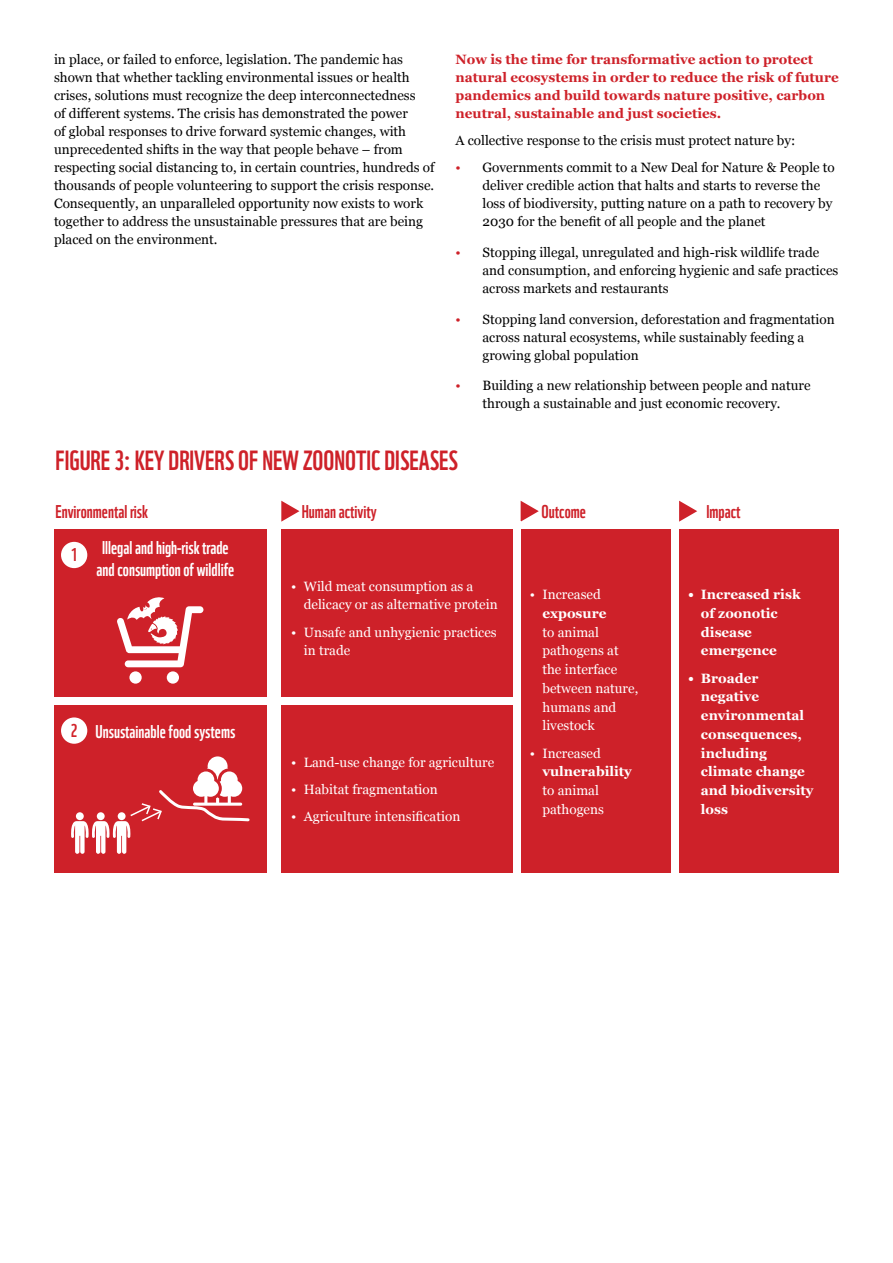
<style>
.page{position:relative;width:893px;height:1263px;background:#fff}
.page>*{position:absolute;margin:0;border:0;box-sizing:border-box;transform-origin:0 0}
.t1{font:27px "WWF";color:#ce2129}
.t2{font:18px/22px "WWF";color:#fff;text-align:center}
.t3{font:18px "WWF";color:#ce2129}
.t4{font:13.5px/18px "Georgia";color:#000}
.t5{font:13.5px/18.8px "Georgia";color:#fff}
.t6{font:700 13.5px/18px "Georgia";color:#ce2129}
.t7{font:700 13.5px/18.8px "Georgia";color:#fff}
.s1{color:#ce2129}
.s2{color:#d2232a}
</style>
<div class="page">
<div style="left:54px;top:530px;width:212px;height:343px;background:#ce2129"></div>
<svg style="left:129px;top:671px;width:13px;height:13px"></svg>
<div style="left:167px;top:671px;width:12px;height:13px;background:#fff;border-radius:50%"></div>
<svg style="left:117px;top:597px;width:86px;height:70px"></svg>
<div style="left:61px;top:542px;width:26px;height:26px;background:#fff;border-radius:50%"></div>
<div style="left:61px;top:717px;width:26px;height:27px;background:#fff;border-radius:50%"></div>
<div style="left:281px;top:530px;width:558px;height:343px;background:#ce2129"></div>
<svg style="left:71px;top:756px;width:179px;height:98px"></svg>
<svg style="left:281px;top:501px;width:18px;height:21px"></svg>
<svg style="left:521px;top:501px;width:18px;height:21px"></svg>
<svg style="left:679px;top:501px;width:18px;height:21px"></svg>
<div style="left:54px;top:697px;width:463px;height:8px;background:#fff"></div>
<div style="left:513px;top:522px;width:8px;height:351px;background:#fff"></div>
<div style="left:671px;top:522px;width:8px;height:351px;background:#fff"></div>
<p class="t4" style="left:54px;top:50px;width:382px">in place, or failed to enforce, legislation. The pandemic has shown that whether tackling environmental issues or health crises, solutions must recognize the deep interconnectedness<br>of different systems. The crisis has demonstrated the power<br>of global responses to drive forward systemic changes, with unprecedented shifts in the way that people behave – from respecting social distancing to, in certain countries, hundreds of thousands of people volunteering to support the crisis response.<br>Consequently, an unparalleled opportunity now exists to work together to address the unsustainable pressures that are being placed on the environment.</p>
<p class="t6" style="left:455px;top:50px;width:385px">Now is the time for transformative action to protect natural ecosystems in order to reduce the risk of future pandemics and build towards nature positive, carbon neutral, sustainable and just societies.</p>
<p class="t4" style="left:455px;top:131px;width:341px">A collective response to the crisis must protect nature by:</p>
<p class="t4" style="left:482px;top:158px;width:354px;text-indent:-27px"><span class="s1">•</span> Governments commit to a New Deal for Nature &amp; People to deliver credible action that halts and starts to reverse the loss of biodiversity, putting nature on a path to recovery by 2030 for the benefit of all people and the planet</p>
<p class="t4" style="left:482px;top:243px;width:357px;text-indent:-27px"><span class="s1">•</span> Stopping illegal, unregulated and high-risk wildlife trade and consumption, and enforcing hygienic and safe practices across markets and restaurants</p>
<p class="t4" style="left:482px;top:309px;width:354px;text-indent:-27px"><span class="s1">•</span> Stopping land conversion, deforestation and fragmentation across natural ecosystems, while sustainably feeding a growing global population</p>
<p class="t4" style="left:455px;top:376px;width:357px;text-align:center"><span class="s1">•</span> Building a new relationship between people and nature through a sustainable and just economic recovery.</p>
<h1 class="t1" style="left:56px;top:439px;width:404px">FIGURE 3: KEY DRIVERS OF NEW ZOONOTIC DISEASES</h1>
<h2 class="t3" style="left:56px;top:497px;width:94px">Environmental risk</h2>
<h2 class="t3" style="left:302px;top:497px;width:76px">Human activity</h2>
<h2 class="t3" style="left:542px;top:497px;width:46px">Outcome</h2>
<h2 class="t3" style="left:706px;top:497px;width:36px">Impact</h2>
<h2 class="t2" style="left:97px;top:535px;width:139px">Illegal and high-risk trade and consumption of wildlife</h2>
<p class="t5" style="left:304px;top:576px;width:195px;text-indent:-13px">• Wild meat consumption as a delicacy or as alternative protein</p>
<p class="t5" style="left:304px;top:622px;width:194px;text-indent:-13px">• Unsafe and unhygienic practices in trade</p>
<h2 class="t3" style="left:71px;top:541px;width:8px">1</h2>
<p class="t5" style="left:530px;top:584px;width:73px">• Increased</p>
<p class="t7" style="left:542px;top:603px;width:65px">exposure</p>
<p class="t5" style="left:542px;top:622px;width:97px">to animal pathogens at the interface between nature, humans and livestock</p>
<p class="t5" style="left:530px;top:743px;width:73px">• Increased</p>
<p class="t7" style="left:542px;top:761px;width:91px">vulnerability</p>
<p class="t5" style="left:542px;top:780px;width:63px">to animal pathogens</p>
<p class="t7" style="left:701px;top:584px;width:101px;text-indent:-13px">• Increased risk of zoonotic disease emergence</p>
<p class="t7" style="left:701px;top:668px;width:114px;text-indent:-13px">• Broader negative environmental consequences, including climate change and biodiversity loss</p>
<h2 class="t2" style="left:71px;top:718px;width:166px"><span class="s2">2</span> Unsustainable food systems</h2>
<p class="t5" style="left:291px;top:752px;width:205px">• Land-use change for agriculture</p>
<p class="t5" style="left:291px;top:779px;width:148px">• Habitat fragmentation</p>
<p class="t5" style="left:291px;top:807px;width:171px">• Agriculture intensification</p>
</div>
